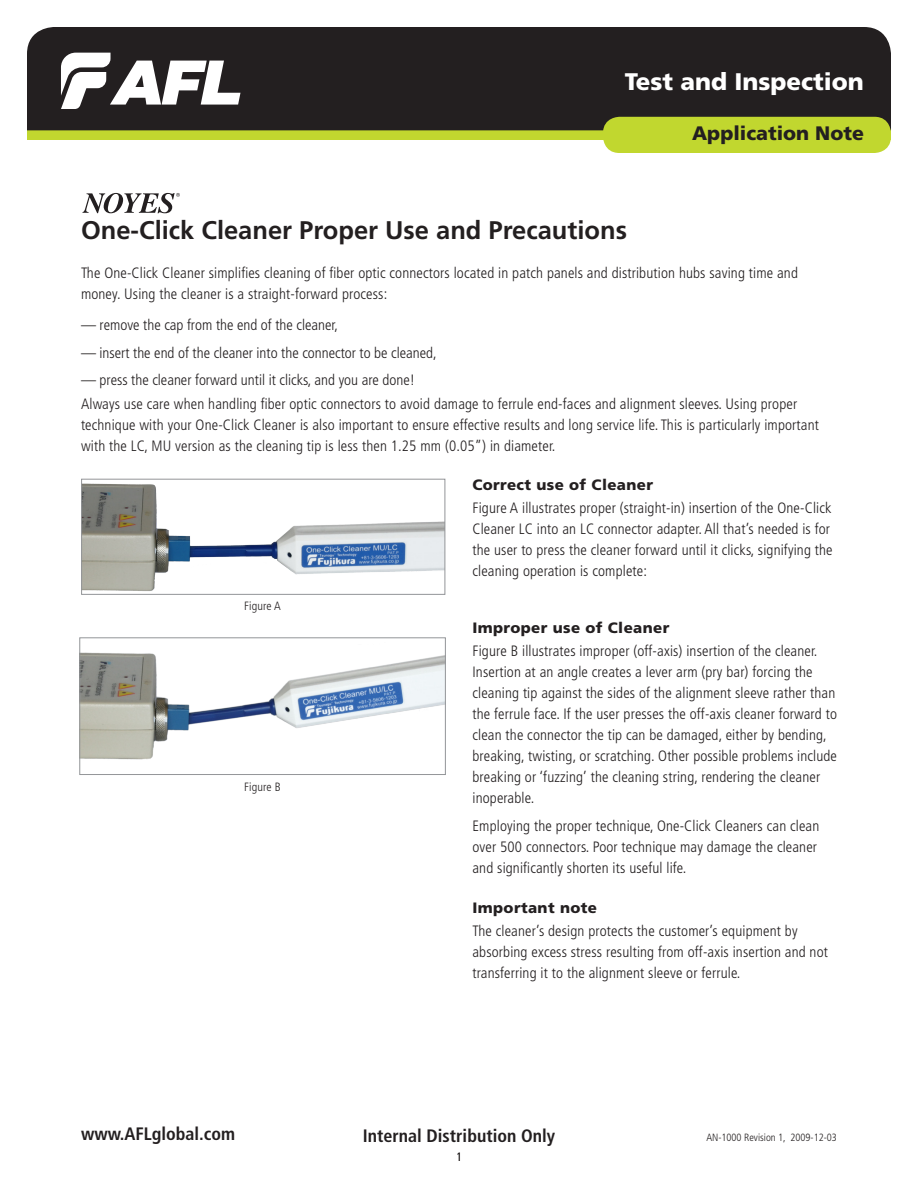
<style>
.page{position:relative;width:918px;height:1188px;background:#fff}
.page>*{position:absolute;margin:0;border:0;box-sizing:border-box;transform-origin:0 0}
.FPP_Product_Title{font:700 25.5px "Frutiger LT Std";color:#231f20}
.t1{font:900 24px "Frutiger LT Std";color:#fff}
.t2{font:900 19.5px "Frutiger LT Std";color:#231f20}
.t3{font:700 condensed 18px "Frutiger LT Std";color:#231f20}
.FPP_Body_Text{font:300 condensed 15px/21px "Frutiger LT Std";letter-spacing:.01em;color:#231f20}
.FPP_Bullits_copy{font:300 condensed 15px "Frutiger LT Std";color:#231f20}
.FPP_Subhead{font:900 15px "Frutiger LT Std";letter-spacing:.025em;color:#231f20}
.FPP_Caption{font:300 condensed 12px "Frutiger LT Std";letter-spacing:.01em;color:#231f20}
.t4{font:300 condensed 10.5px "Frutiger LT Std";color:#231f20}
</style>
<div class="page">
<div style="left:27px;top:121px;width:864px;height:19px;background:#c1d72f"></div>
<div style="left:27px;top:27px;width:864px;height:103px;background:#231f20"></div>
<svg style="left:61px;top:53px;width:179px;height:56px"></svg>
<div style="left:603px;top:117px;width:288px;height:36px;background:#c1d72f;border-radius:16px"></div>
<svg style="left:83px;top:193px;width:97px;height:20px"></svg>
<img style="left:81px;top:652px;width:363px;height:108px">
<div style="left:79px;top:637px;width:367px;height:138px;border:1px solid #939598"></div>
<img style="left:83px;top:483px;width:360px;height:108px">
<div style="left:81px;top:479px;width:364px;height:116px;border:1px solid #939598"></div>
<p class="t1" style="left:625px;top:67px;width:241px">Test and Inspection</p>
<p class="t2" style="left:692px;top:122px;width:173px">Application Note</p>
<p class="FPP_Product_Title" style="left:81px;top:215px;width:548px">One-Click Cleaner Proper Use and Precautions</p>
<p class="FPP_Body_Text" style="left:81px;top:263px;width:718px">The One-Click Cleaner simplifies cleaning of fiber optic connectors located in patch panels and distribution hubs saving time and money. Using the cleaner is a straight-forward process:</p>
<p class="FPP_Bullits_copy" style="left:81px;top:317px;width:258px">— remove the cap from the end of the cleaner,</p>
<p class="FPP_Bullits_copy" style="left:81px;top:344px;width:357px">— insert the end of the cleaner into the connector to be cleaned,</p>
<p class="FPP_Bullits_copy" style="left:81px;top:372px;width:336px">— press the cleaner forward until it clicks, and you are done!</p>
<p class="FPP_Body_Text" style="left:81px;top:394px;width:739px">Always use care when handling fiber optic connectors to avoid damage to ferrule end-faces and alignment sleeves. Using proper technique with your One-Click Cleaner is also important to ensure effective results and long service life. This is particularly important with the LC, MU version as the cleaning tip is less then 1.25 mm (0.05”) in diameter.</p>
<p class="FPP_Subhead" style="left:472px;top:476px;width:182px">Correct use of Cleaner</p>
<p class="FPP_Body_Text" style="left:472px;top:498px;width:362px">Figure A illustrates proper (straight-in) insertion of the One-Click Cleaner LC into an LC connector adapter. All that’s needed is for the user to press the cleaner forward until it clicks, signifying the cleaning operation is complete:</p>
<p class="FPP_Caption" style="left:244px;top:599px;width:38px">Figure A</p>
<p class="FPP_Caption" style="left:244px;top:780px;width:38px">Figure B</p>
<p class="FPP_Subhead" style="left:472px;top:619px;width:198px">Improper use of Cleaner</p>
<p class="FPP_Body_Text" style="left:472px;top:641px;width:366px">Figure B illustrates improper (off-axis) insertion of the cleaner.<br>Insertion at an angle creates a lever arm (pry bar) forcing the cleaning tip against the sides of the alignment sleeve rather than the ferrule face. If the user presses the off-axis cleaner forward to clean the connector the tip can be damaged, either by bending, breaking, twisting, or scratching. Other possible problems include breaking or ‘fuzzing’ the cleaning string, rendering the cleaner inoperable.</p>
<p class="FPP_Body_Text" style="left:472px;top:815px;width:348px">Employing the proper technique, One-Click Cleaners can clean over 500 connectors. Poor technique may damage the cleaner and significantly shorten its useful life.</p>
<p class="FPP_Subhead" style="left:472px;top:899px;width:126px">Important note</p>
<p class="FPP_Body_Text" style="left:472px;top:921px;width:357px">The cleaner’s design protects the customer’s equipment by absorbing excess stress resulting from off-axis insertion and not transferring it to the alignment sleeve or ferrule.</p>
<p class="t3" style="left:81px;top:1123px;width:156px">www.AFLglobal.com</p>
<p class="t4" style="left:706px;top:1131px;width:132px">AN-1000 Revision 1, 2009-12-03</p>
<p class="FPP_Caption" style="left:456px;top:1150px;width:7px">1</p>
<p class="t3" style="left:363px;top:1125px;width:194px">Internal Distribution Only</p>
</div>
